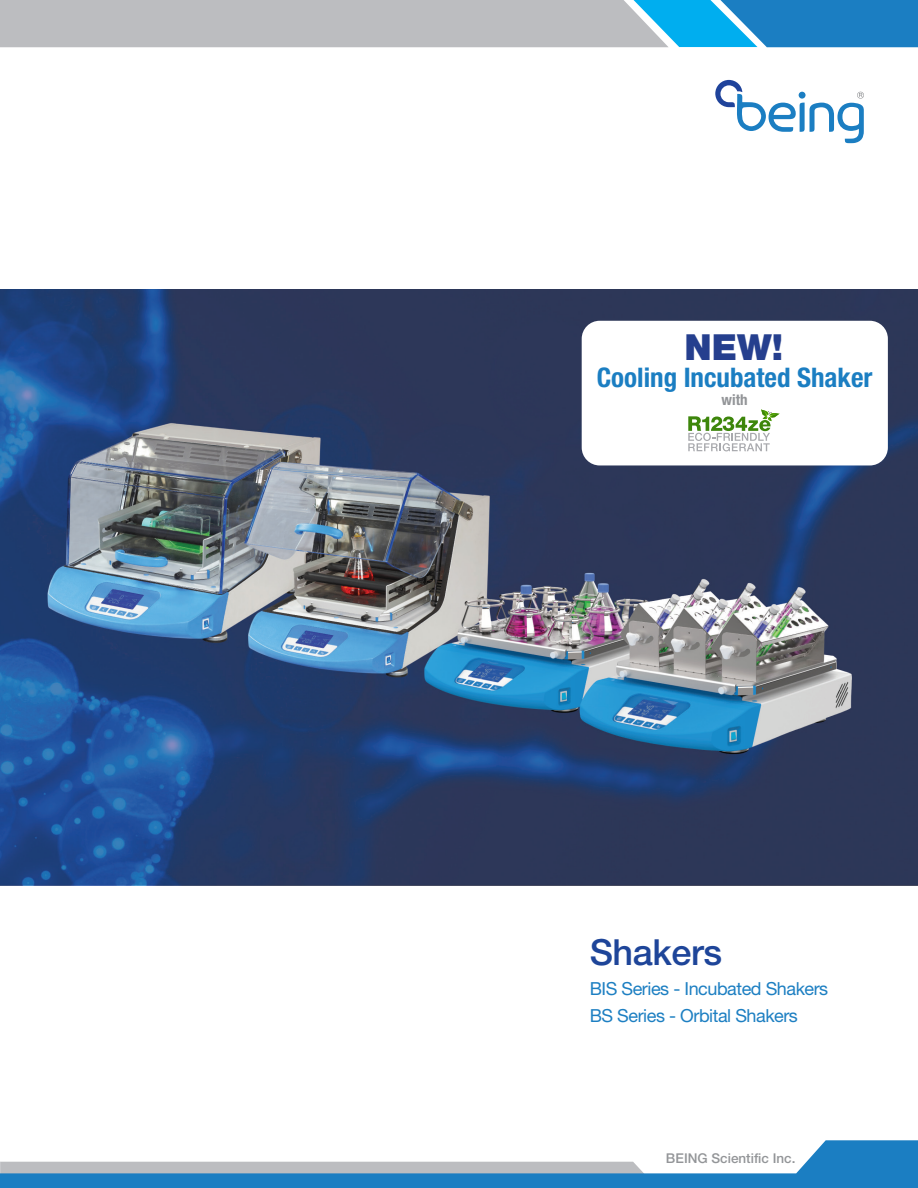
<style>
.page{position:relative;width:918px;height:1188px;background:#fff}
.page>*{position:absolute;margin:0;border:0;box-sizing:border-box;transform-origin:0 0}
.t1{font:500 36px "Helvetica Neue LT Pro";letter-spacing:-.01em;color:#1e4599}
.t2{font:900 36px "Helvetica Neue LT Pro";color:#253f8e}
.t3{font:700 condensed 27px "Helvetica Neue LT Pro";color:#1b7ec2}
.t4{font:18px "Helvetica Neue LT Pro";letter-spacing:-.025em;color:#1d7fc2}
.t5{font:700 condensed 15px "Helvetica Neue LT Pro";color:#939598}
.t6{font:500 13.5px "Helvetica Neue LT Pro";color:#939598}
</style>
<div class="page">
<svg style="left:0;top:0;width:918px;height:47px"></svg>
<svg style="left:0;top:1140px;width:918px;height:48px"></svg>
<svg style="left:715px;top:80px;width:149px;height:63px"></svg>
<img style="left:0;top:290px;width:918px;height:596px">
<div style="left:582px;top:321px;width:306px;height:144px;background:#fff;border-radius:18px"></div>
<svg style="left:688px;top:409px;width:92px;height:42px"></svg>
<p class="t2" style="left:685px;top:326px;width:100px">NEW!</p>
<p class="t3" style="left:597px;top:361px;width:277px">Cooling Incubated Shaker</p>
<p class="t5" style="left:722px;top:391px;width:28px">with</p>
<p class="t1" style="left:590px;top:931px;width:134px">Shakers</p>
<p class="t4" style="left:590px;top:978px;width:240px">BIS Series - Incubated Shakers</p>
<p class="t4" style="left:590px;top:1005px;width:210px">BS Series - Orbital Shakers</p>
<p class="t6" style="left:666px;top:1150px;width:131px">BEING Scientific Inc.</p>
</div>
